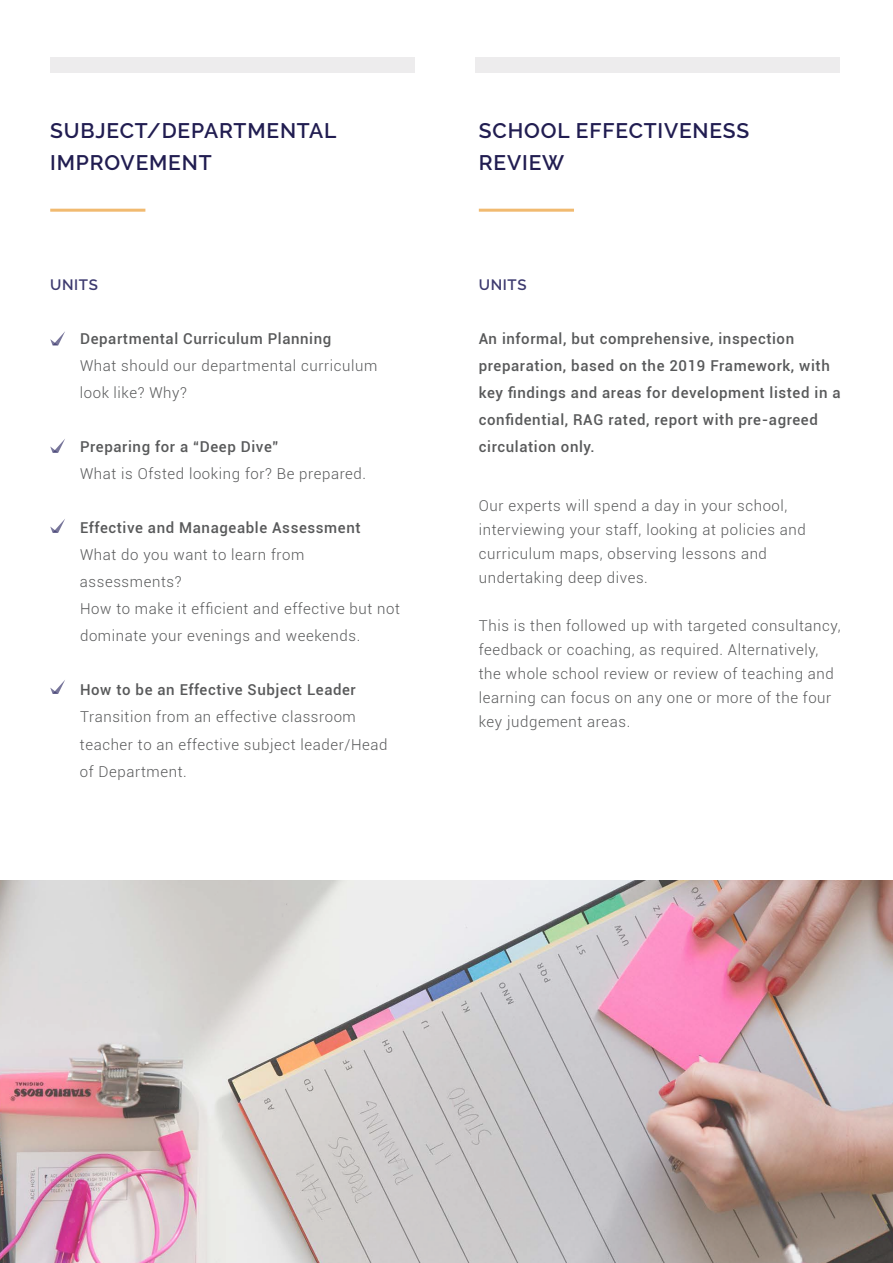
<style>
.page{position:relative;width:893px;height:1263px;background:#fff}
.page>*{position:absolute;margin:0;border:0;box-sizing:border-box;transform-origin:0 0}
.t1{font:600 21px/31.5px "Raleway";letter-spacing:.04em;color:#211d51}
.t2{font:300 15px/24px "Roboto";letter-spacing:.04em;color:#58595a}
.t3{font:500 15px/27px "Roboto";letter-spacing:.04em;color:#58595a}
.t4{font:600 15px "Raleway";letter-spacing:.04em;color:#3d3a6f}
</style>
<div class="page">
<img style="left:0;top:880px;width:893px;height:383px">
<hr style="left:50px;top:209px;width:95px;height:3px;background:#f1ba70">
<svg style="left:50px;top:331px;width:15px;height:14px"></svg>
<svg style="left:50px;top:680px;width:15px;height:14px"></svg>
<svg style="left:50px;top:439px;width:15px;height:14px"></svg>
<svg style="left:50px;top:519px;width:15px;height:14px"></svg>
<div style="left:50px;top:57px;width:365px;height:15px;background:#edeced"></div>
<div style="left:475px;top:57px;width:365px;height:15px;background:#edeced"></div>
<hr style="left:479px;top:209px;width:95px;height:3px;background:#f1ba70">
<h1 class="t1" style="left:50px;top:115px;width:288px">SUBJECT/DEPARTMENTAL<br>IMPROVEMENT</h1>
<h1 class="t1" style="left:479px;top:115px;width:272px">SCHOOL EFFECTIVENESS<br>REVIEW</h1>
<p class="t4" style="left:50px;top:276px;width:49px">UNITS</p>
<p class="t4" style="left:479px;top:276px;width:49px">UNITS</p>
<p class="t3" style="left:80px;top:325px;width:253px">Departmental Curriculum Planning</p>
<p class="t2" style="left:80px;top:352px;width:299px;line-height:27px">What should our departmental curriculum look like? Why?</p>
<p class="t3" style="left:80px;top:433px;width:200px">Preparing for a “Deep Dive”</p>
<p class="t2" style="left:80px;top:462px;width:288px">What is Ofsted looking for? Be prepared.</p>
<p class="t3" style="left:80px;top:514px;width:282px">Effective and Manageable Assessment</p>
<p class="t2" style="left:80px;top:541px;width:321px;line-height:27px">What do you want to learn from assessments?<br>How to make it efficient and effective but not dominate your evenings and weekends.</p>
<p class="t3" style="left:80px;top:676px;width:277px">How to be an Effective Subject Leader</p>
<p class="t2" style="left:80px;top:703px;width:309px;line-height:27px">Transition from an effective classroom teacher to an effective subject leader/Head of Department.</p>
<p class="t3" style="left:479px;top:325px;width:363px">An informal, but comprehensive, inspection preparation, based on the 2019 Framework, with key findings and areas for development listed in a confidential, RAG rated, report with pre-agreed circulation only.</p>
<p class="t2" style="left:479px;top:493px;width:328px">Our experts will spend a day in your school, interviewing your staff, looking at policies and curriculum maps, observing lessons and undertaking deep dives.</p>
<p class="t2" style="left:479px;top:613px;width:363px">This is then followed up with targeted consultancy, feedback or coaching, as required. Alternatively, the whole school review or review of teaching and learning can focus on any one or more of the four key judgement areas.</p>
</div>
